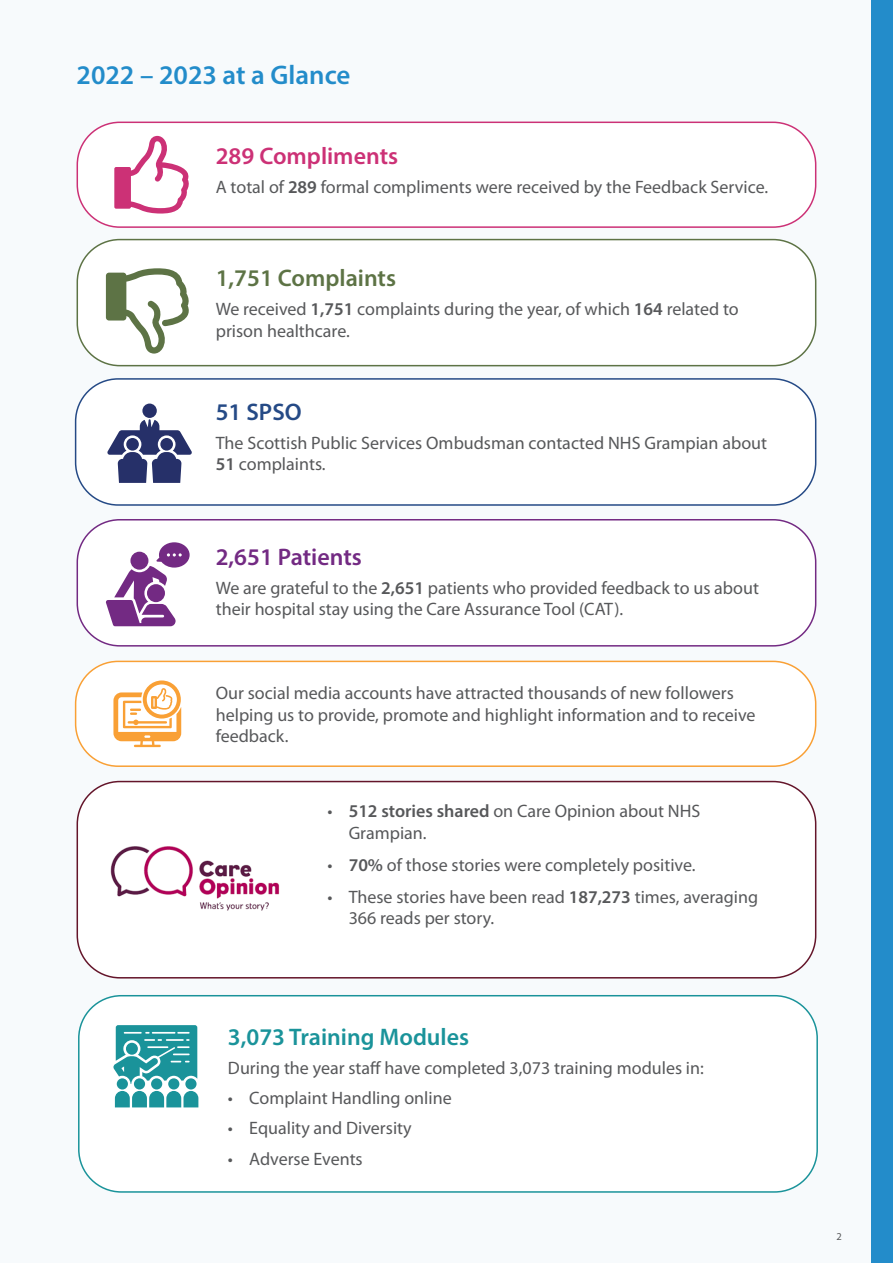
<style>
.page{position:relative;width:893px;height:1263px;background:#fff}
.page>*{position:absolute;margin:0;border:0;box-sizing:border-box;transform-origin:0 0}
.Titles{font:600 27px "Myriad Pro";color:#238cca}
.body_text{font:600 24px "Myriad Pro";color:#1a939a}
.body_text-2{font:600 24px "Myriad Pro";color:#5d7345}
.body_text-3{font:600 24px "Myriad Pro";color:#cc3176}
.body_text-4{font:600 24px "Myriad Pro";color:#732a83}
.body_text-5{font:600 24px "Myriad Pro";color:#254a86}
.body_text-6{font:18px/21.6px "Myriad Pro";color:#57585a}
.t1{font:10.5px "Myriad Pro";color:#57585a}
.s1{font-weight:600}
</style>
<div class="page">
<div style="left:1px;top:0;width:892px;height:1263px;background:#f7fafc"></div>
<div style="left:872px;top:0;width:21px;height:1263px;background:#238cca"></div>
<div style="left:77px;top:122px;width:739px;height:105px;background:#fff;border-radius:43px"></div>
<div style="left:77px;top:122px;width:739px;height:106px;border:2px solid #cc3176;border-radius:43px"></div>
<div style="left:77px;top:240px;width:739px;height:126px;background:#fff;border-radius:43px"></div>
<div style="left:77px;top:239px;width:739px;height:127px;border:2px solid #5d7345;border-radius:43px"></div>
<div style="left:77px;top:781px;width:739px;height:197px;background:#fff;border-radius:43px"></div>
<div style="left:77px;top:781px;width:739px;height:197px;border:2px solid #64152a;border-radius:43px"></div>
<div style="left:76px;top:379px;width:740px;height:126px;background:#fff;border-radius:43px"></div>
<div style="left:75px;top:378px;width:741px;height:128px;border:2px solid #254a86;border-radius:43px"></div>
<div style="left:79px;top:996px;width:738px;height:196px;background:#fff;border-radius:43px"></div>
<div style="left:78px;top:995px;width:740px;height:198px;border:2px solid #1a939a;border-radius:43px"></div>
<div style="left:77px;top:520px;width:739px;height:126px;background:#fff;border-radius:43px"></div>
<div style="left:77px;top:519px;width:739px;height:128px;border:2px solid #732a83;border-radius:43px"></div>
<div style="left:76px;top:661px;width:740px;height:105px;background:#fff;border-radius:43px"></div>
<div style="left:75px;top:661px;width:741px;height:106px;border:2px solid #f9a035;border-radius:43px"></div>
<svg style="left:114px;top:136px;width:75px;height:78px"></svg>
<svg style="left:106px;top:268px;width:83px;height:86px"></svg>
<div style="left:142px;top:404px;width:15px;height:14px;background:#263069;border-radius:50%"></div>
<svg style="left:107px;top:419px;width:85px;height:64px"></svg>
<img style="left:110px;top:846px;width:170px;height:65px">
<div style="left:117px;top:1078px;width:11px;height:11px;background:#1a939a;border-radius:50%"></div>
<div style="left:134px;top:1078px;width:11px;height:11px;background:#1a939a;border-radius:50%"></div>
<div style="left:151px;top:1078px;width:11px;height:11px;background:#1a939a;border-radius:50%"></div>
<div style="left:168px;top:1078px;width:11px;height:11px;background:#1a939a;border-radius:50%"></div>
<svg style="left:115px;top:1091px;width:83px;height:16px"></svg>
<div style="left:185px;top:1078px;width:12px;height:11px;background:#1a939a;border-radius:50%"></div>
<svg style="left:113px;top:1025px;width:84px;height:59px"></svg>
<svg style="left:106px;top:542px;width:84px;height:84px"></svg>
<svg style="left:113px;top:680px;width:68px;height:67px"></svg>
<p class="Titles" style="left:77px;top:58px;width:275px">2022 – 2023 at a Glance</p>
<p class="body_text-3" style="left:216px;top:140px;width:184px">289 Compliments</p>
<p class="body_text-6" style="left:216px;top:176px;width:554px">A total of <span class="s1">289</span> formal compliments were received by the Feedback Service.</p>
<p class="body_text-2" style="left:216px;top:263px;width:182px">1,751 Complaints</p>
<p class="body_text-6" style="left:216px;top:298px;width:524px">We received <span class="s1">1,751</span> complaints during the year, of which <span class="s1">164</span> related to prison healthcare.</p>
<p class="body_text-5" style="left:216px;top:396px;width:87px">51 SPSO</p>
<p class="body_text-6" style="left:216px;top:432px;width:553px">The Scottish Public Services Ombudsman contacted NHS Grampian about<br><span class="s1">51</span> complaints.</p>
<p class="body_text-4" style="left:216px;top:541px;width:148px">2,651 Patients</p>
<p class="body_text-6" style="left:216px;top:576px;width:545px">We are grateful to the <span class="s1">2,651</span> patients who provided feedback to us about their hospital stay using the Care Assurance Tool (CAT).</p>
<p class="body_text-6" style="left:216px;top:682px;width:541px">Our social media accounts have attracted thousands of new followers helping us to provide, promote and highlight information and to receive feedback.</p>
<p class="body_text-6" style="left:349px;top:800px;width:353px;text-indent:-21px">• <span class="s1">512 stories shared</span> on Care Opinion about NHS<br>Grampian.</p>
<p class="body_text-6" style="left:327px;top:853px;width:370px">• <span class="s1">70%</span> of those stories were completely positive.</p>
<p class="body_text-6" style="left:349px;top:886px;width:411px;text-indent:-21px">• These stories have been read <span class="s1">187,273</span> times, averaging<br>366 reads per story.</p>
<p class="body_text" style="left:228px;top:1022px;width:243px">3,073 Training Modules</p>
<p class="body_text-6" style="left:228px;top:1057px;width:477px">During the year staff have completed 3,073 training modules in:</p>
<p class="body_text-6" style="left:228px;top:1087px;width:225px">• Complaint Handling online</p>
<p class="body_text-6" style="left:228px;top:1117px;width:185px">• Equality and Diversity</p>
<p class="body_text-6" style="left:228px;top:1147px;width:136px">• Adverse Events</p>
<p class="t1" style="left:837px;top:1230px;width:7px">2</p>
</div>
